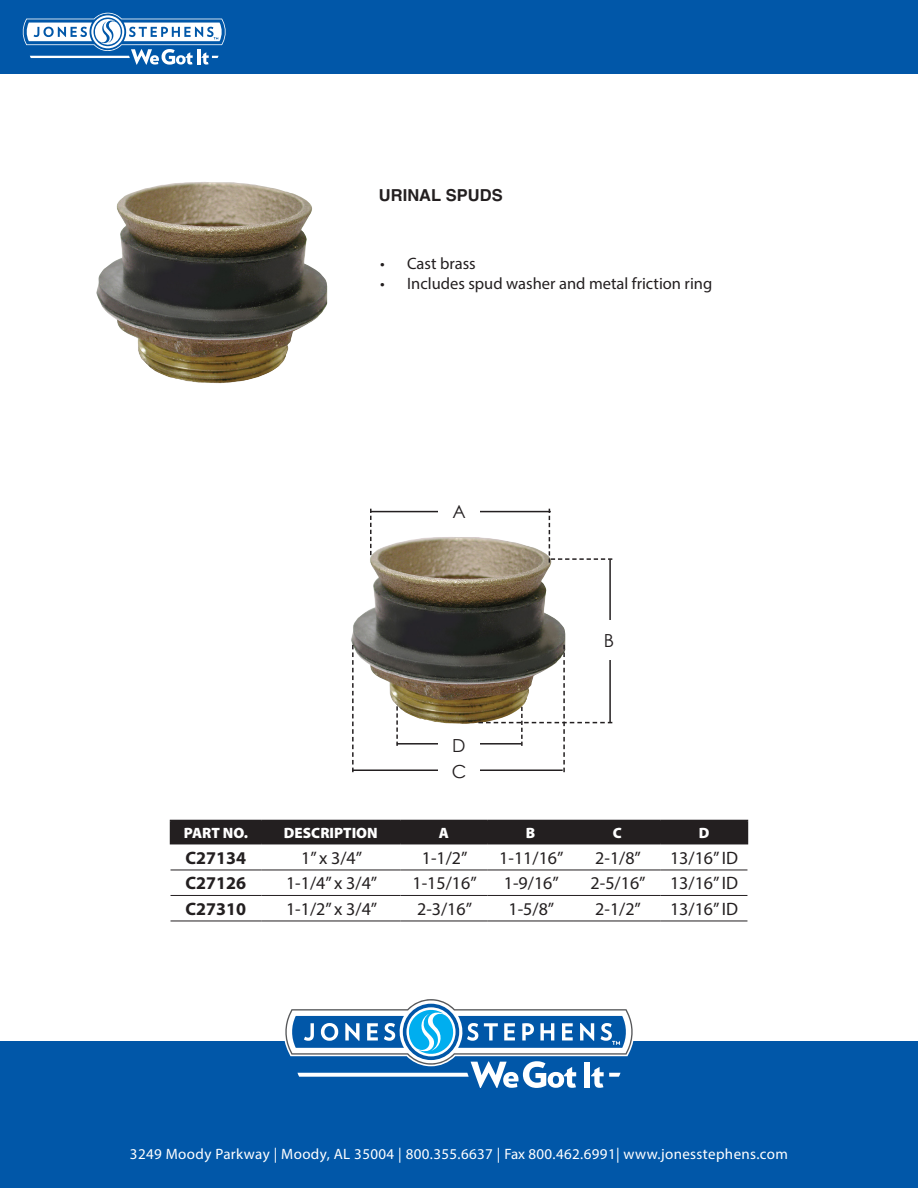
<style>
.page{position:relative;width:918px;height:1188px;background:#fff}
.page>*{position:absolute;margin:0;border:0;box-sizing:border-box;transform-origin:0 0}
.t1{font:18px "Myriad Pro";color:#231f20}
.t2{font:700 18px "Myriad Pro";color:#231f20}
.t3{font:18px "Century Gothic";color:#231f20}
.t4{font:16.5px "Myriad Pro";color:#231f20}
.t5{font:700 16.5px "Helvetica";color:#231f20}
.t6{font:15px "Myriad Pro";letter-spacing:.025em;color:#fff}
.t7{font:900 15px "Myriad Pro";color:#fff}
</style>
<div class="page">
<div style="left:0;top:1041px;width:918px;height:147px;background:#0157a8"></div>
<svg style="left:284px;top:999px;width:350px;height:89px"></svg>
<div style="left:0;top:0;width:918px;height:73px;background:#0157a8"></div>
<svg style="left:22px;top:13px;width:204px;height:52px"></svg>
<img style="left:96px;top:182px;width:232px;height:202px">
<img style="left:351px;top:537px;width:215px;height:187px">
<svg style="left:370px;top:509px;width:2px;height:46px"></svg>
<svg style="left:352px;top:645px;width:2px;height:127px"></svg>
<svg style="left:396px;top:706px;width:2px;height:40px"></svg>
<hr style="left:370px;top:511px;width:181px;height:1px;background:#231f20">
<hr style="left:352px;top:770px;width:211px;height:1px;background:#231f20">
<hr style="left:397px;top:743px;width:125px;height:2px;background:#231f20">
<hr style="left:609px;top:559px;width:2px;height:164px;background:#231f20">
<svg style="left:549px;top:509px;width:63px;height:54px"></svg>
<svg style="left:478px;top:645px;width:134px;height:127px"></svg>
<div style="left:438px;top:732px;width:42px;height:26px;background:#fff"></div>
<div style="left:438px;top:498px;width:42px;height:26px;background:#fff"></div>
<div style="left:438px;top:758px;width:42px;height:27px;background:#fff"></div>
<div style="left:582px;top:620px;width:54px;height:40px;background:#fff"></div>
<div style="left:170px;top:820px;width:578px;height:23px;background:#231f20"></div>
<hr style="left:170px;top:843px;width:91px;height:1px;background:#231f20">
<hr style="left:261px;top:843px;width:140px;height:1px;background:#231f20">
<hr style="left:401px;top:843px;width:86px;height:1px;background:#231f20">
<hr style="left:487px;top:843px;width:87px;height:1px;background:#231f20">
<hr style="left:574px;top:843px;width:87px;height:1px;background:#231f20">
<hr style="left:661px;top:843px;width:87px;height:1px;background:#231f20">
<hr style="left:171px;top:870px;width:90px;height:1px;background:#231f20">
<hr style="left:261px;top:870px;width:140px;height:1px;background:#231f20">
<hr style="left:401px;top:870px;width:86px;height:1px;background:#231f20">
<hr style="left:487px;top:870px;width:87px;height:1px;background:#231f20">
<hr style="left:574px;top:870px;width:87px;height:1px;background:#231f20">
<hr style="left:661px;top:870px;width:86px;height:1px;background:#231f20">
<hr style="left:171px;top:895px;width:90px;height:1px;background:#231f20">
<hr style="left:261px;top:895px;width:140px;height:1px;background:#231f20">
<hr style="left:401px;top:895px;width:86px;height:1px;background:#231f20">
<hr style="left:487px;top:895px;width:87px;height:1px;background:#231f20">
<hr style="left:574px;top:895px;width:87px;height:1px;background:#231f20">
<hr style="left:661px;top:895px;width:86px;height:1px;background:#231f20">
<hr style="left:171px;top:921px;width:90px;height:1px;background:#231f20">
<hr style="left:261px;top:921px;width:140px;height:1px;background:#231f20">
<hr style="left:401px;top:921px;width:86px;height:1px;background:#231f20">
<hr style="left:487px;top:921px;width:87px;height:1px;background:#231f20">
<hr style="left:574px;top:921px;width:87px;height:1px;background:#231f20">
<hr style="left:661px;top:921px;width:86px;height:1px;background:#231f20">
<p class="t5" style="left:379px;top:185px;width:125px">URINAL SPUDS</p>
<p class="t4" style="left:380px;top:254px;width:97px">• Cast brass</p>
<p class="t4" style="left:380px;top:274px;width:334px">• Includes spud washer and metal friction ring</p>
<p class="t3" style="left:452px;top:500px;width:15px">A</p>
<p class="t3" style="left:452px;top:734px;width:15px">D</p>
<p class="t3" style="left:452px;top:761px;width:16px">C</p>
<p class="t3" style="left:604px;top:629px;width:12px">B</p>
<p class="t7" style="left:184px;top:824px;width:66px">PART NO.</p>
<p class="t7" style="left:284px;top:824px;width:95px">DESCRIPTION</p>
<p class="t7" style="left:439px;top:824px;width:12px">A</p>
<p class="t7" style="left:526px;top:824px;width:11px">B</p>
<p class="t7" style="left:613px;top:824px;width:11px">C</p>
<p class="t7" style="left:699px;top:824px;width:12px">D</p>
<p class="t2" style="left:186px;top:846px;width:62px">C27134</p>
<p class="t1" style="left:301px;top:847px;width:63px">1” x 3/4”</p>
<p class="t1" style="left:422px;top:847px;width:47px">1-1/2”</p>
<p class="t1" style="left:499px;top:847px;width:66px">1-11/16”</p>
<p class="t1" style="left:595px;top:847px;width:47px">2-1/8”</p>
<p class="t1" style="left:670px;top:847px;width:70px">13/16” ID</p>
<p class="t2" style="left:186px;top:872px;width:62px">C27126</p>
<p class="t1" style="left:286px;top:872px;width:93px">1-1/4” x 3/4”</p>
<p class="t1" style="left:413px;top:872px;width:66px">1-15/16”</p>
<p class="t1" style="left:504px;top:872px;width:57px">1-9/16”</p>
<p class="t1" style="left:591px;top:872px;width:57px">2-5/16”</p>
<p class="t1" style="left:670px;top:872px;width:70px">13/16” ID</p>
<p class="t2" style="left:186px;top:897px;width:62px">C27310</p>
<p class="t1" style="left:286px;top:898px;width:93px">1-1/2” x 3/4”</p>
<p class="t1" style="left:417px;top:898px;width:57px">2-3/16”</p>
<p class="t1" style="left:509px;top:898px;width:47px">1-5/8”</p>
<p class="t1" style="left:595px;top:898px;width:47px">2-1/2”</p>
<p class="t1" style="left:670px;top:898px;width:70px">13/16” ID</p>
<p class="t6" style="left:130px;top:1145px;width:660px">3249 Moody Parkway | Moody, AL 35004 | 800.355.6637 | Fax 800.462.6991| www.jonesstephens.com</p>
</div>
